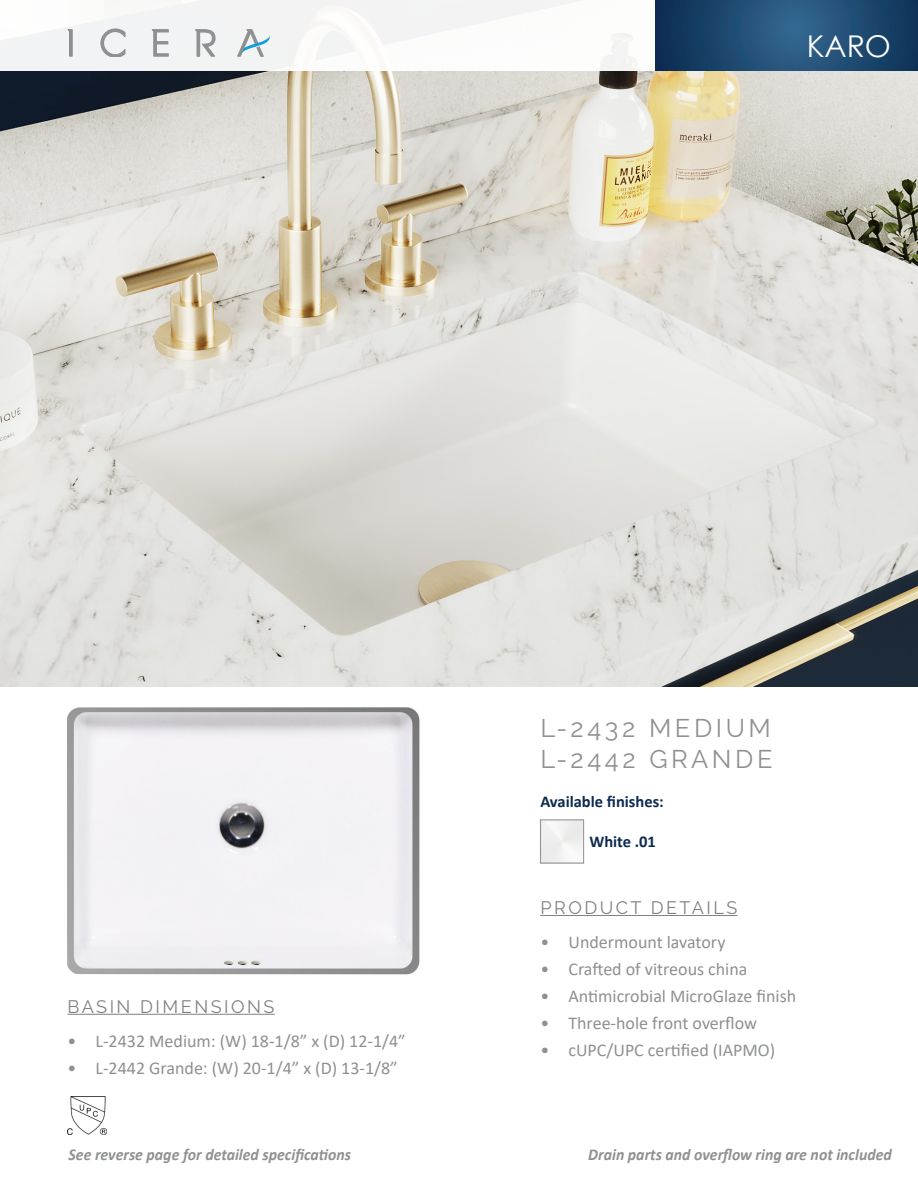
<style>
.page{position:relative;width:918px;height:1188px;background:#fff}
.page>*{position:absolute;margin:0;border:0;box-sizing:border-box;transform-origin:0 0}
.t1{font:30px "Century Gothic";color:#fff}
.t2{font:25.5px "Raleway";letter-spacing:.14em;color:#8e9091}
.t3{font:18px "Calibri";color:#8e9091}
.t4{font:18px "Raleway";letter-spacing:.14em;color:#7f8182}
.t5{font:italic 700 16.5px "Calibri";color:#8e9091;scale:.96 1}
.t6{font:700 16.5px "Calibri";color:#0d2b51}
</style>
<div class="page">
<img style="left:0;top:70px;width:918px;height:617px">
<img style="left:68px;top:707px;width:352px;height:268px">
<div style="left:0;top:0;width:756px;height:70px;background:#f7f6f5"></div>
<svg style="left:68px;top:29px;width:4px;height:27px"></svg>
<svg style="left:152px;top:29px;width:16px;height:27px"></svg>
<svg style="left:195px;top:29px;width:20px;height:27px"></svg>
<svg style="left:101px;top:29px;width:24px;height:28px"></svg>
<svg style="left:237px;top:29px;width:33px;height:28px"></svg>
<div style="left:540px;top:820px;width:44px;height:43px;border:1px solid #8e9091"></div>
<svg style="left:656px;top:0;width:262px;height:70px;background:#1e4970"></svg>
<hr style="left:540px;top:915px;width:197px;height:1px;background:#7f8182">
<hr style="left:68px;top:1014px;width:207px;height:1px;background:#7f8182">
<img style="left:68px;top:1097px;width:39px;height:38px">
<p class="t1" style="left:807px;top:25px;width:86px">KARO</p>
<p class="t4" style="left:68px;top:996px;width:209px">BASIN DIMENSIONS</p>
<p class="t3" style="left:68px;top:1028px;width:340px">• L-2432 Medium: (W) 18-1/8” x (D) 12-1/4”</p>
<p class="t3" style="left:68px;top:1055px;width:332px">• L-2442 Grande: (W) 20-1/4” x (D) 13-1/8”</p>
<p class="t2" style="left:540px;top:713px;width:232px">L-2432 MEDIUM</p>
<p class="t2" style="left:540px;top:744px;width:234px">L-2442 GRANDE</p>
<p class="t6" style="left:540px;top:790px;width:125px">Available finishes:</p>
<p class="t6" style="left:589px;top:830px;width:68px">White .01</p>
<p class="t4" style="left:540px;top:897px;width:199px">PRODUCT DETAILS</p>
<p class="t3" style="left:540px;top:930px;width:187px">• Undermount lavatory</p>
<p class="t3" style="left:540px;top:957px;width:209px">• Crafted of vitreous china</p>
<p class="t3" style="left:540px;top:984px;width:257px">• Antimicrobial MicroGlaze finish</p>
<p class="t3" style="left:540px;top:1011px;width:218px">• Three-hole front overflow</p>
<p class="t3" style="left:540px;top:1038px;width:236px">• cUPC/UPC certified (IAPMO)</p>
<p class="t5" style="left:69px;top:1143px;width:296px">See reverse page for detailed specifications</p>
<p class="t5" style="left:588px;top:1143px;width:318px">Drain parts and overflow ring are not included</p>
</div>
